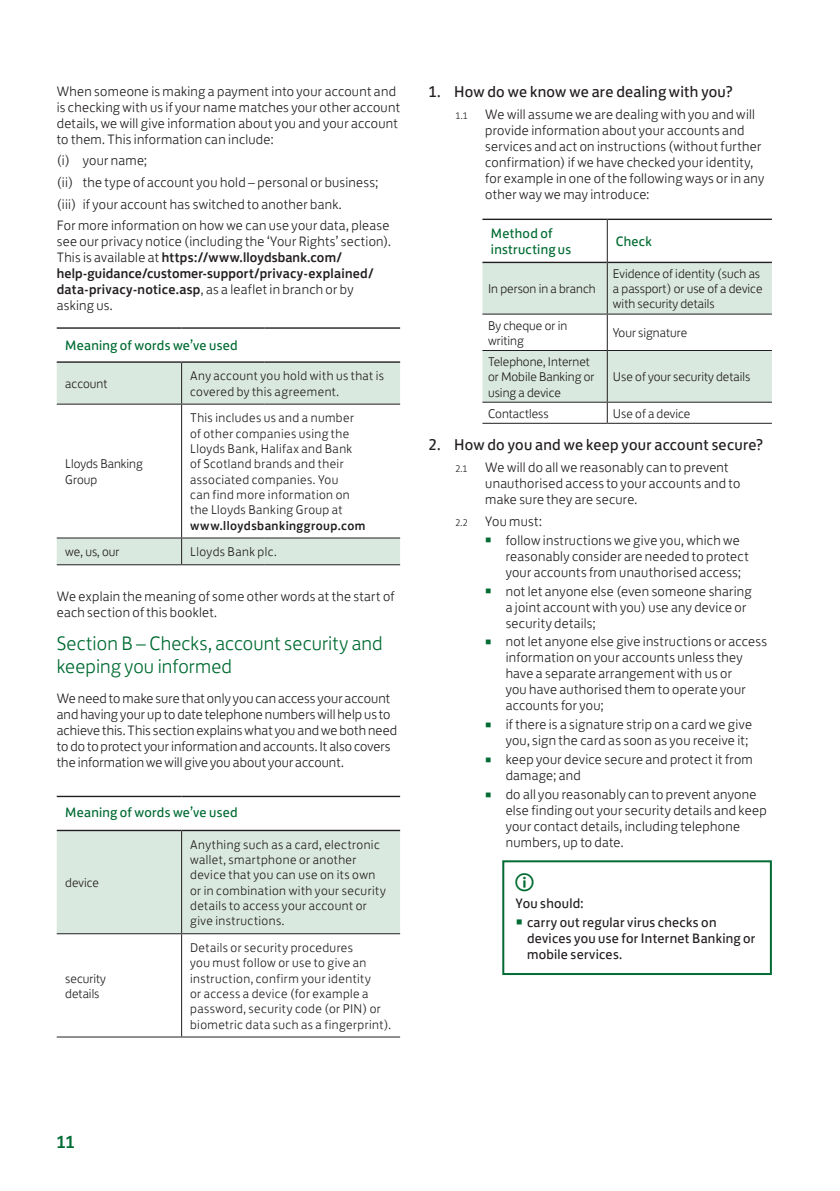
<style>
.page{position:relative;width:840px;height:1191px;background:#fff}
.page>*{position:absolute;margin:0;border:0;box-sizing:border-box;transform-origin:0 0}
.Page_Headline__Tier{font:300 20px/23px "Lloyds Bank Jack";letter-spacing:.005em;color:#006b32}
.t1{font:500 18px "Lloyds Bank Jack";color:#006b32}
.t2{font:16px "Lloyds Bank Jack";letter-spacing:.015em;color:#231f20}
.Tier_3_NumberedList{font:300 14px/16px "Lloyds Bank Jack";letter-spacing:.02em;color:#231f20}
.GreenBox_Heading{font:14px/16px "Lloyds Bank Jack";letter-spacing:.02em;color:#231f20}
.Table_Headline{font:14px/15.6px "Lloyds Bank Jack";letter-spacing:.02em;color:#006b32}
.Table_Light_Content{font:300 13px/15.2px "Lloyds Bank Jack";letter-spacing:.03em;color:#231f20}
.Table_Text_6_5{font:300 13px/15.2px "Lloyds Bank Jack";color:#231f20}
.t3{font:300 9.8px "Lloyds Bank Jack";color:#231f20}
.s1{font-weight:500}
.s2{font-size:9.8px}
.s3{font-size:21.6px;color:#006b32}
</style>
<div class="page">
<svg style="left:57px;top:363px;width:343px;height:201px"></svg>
<hr style="left:57px;top:327px;width:124px;height:2px;background:#231f20">
<hr style="left:181px;top:327px;width:83px;height:2px;background:#231f20">
<hr style="left:264px;top:327px;width:136px;height:2px;background:#231f20">
<hr style="left:57px;top:361px;width:124px;height:2px;background:#231f20">
<hr style="left:181px;top:361px;width:83px;height:2px;background:#231f20">
<hr style="left:264px;top:361px;width:136px;height:2px;background:#231f20">
<hr style="left:57px;top:403px;width:124px;height:1px;background:#231f20">
<hr style="left:181px;top:403px;width:83px;height:1px;background:#231f20">
<hr style="left:264px;top:403px;width:136px;height:1px;background:#231f20">
<hr style="left:57px;top:537px;width:124px;height:1px;background:#231f20">
<hr style="left:181px;top:537px;width:83px;height:1px;background:#231f20">
<hr style="left:264px;top:537px;width:136px;height:1px;background:#231f20">
<hr style="left:57px;top:564px;width:124px;height:1px;background:#231f20">
<hr style="left:181px;top:564px;width:83px;height:1px;background:#231f20">
<hr style="left:264px;top:564px;width:136px;height:1px;background:#231f20">
<hr style="left:181px;top:363px;width:1px;height:40px;background:#231f20">
<hr style="left:181px;top:404px;width:1px;height:133px;background:#231f20">
<svg style="left:181px;top:538px;width:1px;height:26px"></svg>
<svg style="left:57px;top:831px;width:343px;height:205px"></svg>
<hr style="left:57px;top:795px;width:124px;height:2px;background:#231f20">
<hr style="left:181px;top:795px;width:219px;height:2px;background:#231f20">
<hr style="left:57px;top:829px;width:124px;height:2px;background:#231f20">
<hr style="left:181px;top:829px;width:219px;height:2px;background:#231f20">
<hr style="left:57px;top:933px;width:124px;height:1px;background:#231f20">
<hr style="left:181px;top:933px;width:219px;height:1px;background:#231f20">
<hr style="left:57px;top:1036px;width:124px;height:1px;background:#231f20">
<hr style="left:181px;top:1036px;width:219px;height:1px;background:#231f20">
<hr style="left:181px;top:831px;width:1px;height:102px;background:#231f20">
<hr style="left:181px;top:934px;width:1px;height:102px;background:#231f20">
<svg style="left:482px;top:220px;width:289px;height:203px"></svg>
<svg style="left:482px;top:263px;width:289px;height:139px;fill:#dae9df"></svg>
<hr style="left:482px;top:219px;width:125px;height:1px;background:#231f20">
<hr style="left:607px;top:219px;width:164px;height:1px;background:#231f20">
<hr style="left:482px;top:262px;width:124px;height:1px;background:#231f20">
<hr style="left:607px;top:262px;width:164px;height:1px;background:#231f20">
<hr style="left:482px;top:313px;width:125px;height:1px;background:#231f20">
<hr style="left:607px;top:313px;width:164px;height:1px;background:#231f20">
<hr style="left:482px;top:350px;width:125px;height:1px;background:#231f20">
<hr style="left:607px;top:350px;width:164px;height:1px;background:#231f20">
<hr style="left:482px;top:402px;width:125px;height:1px;background:#231f20">
<hr style="left:607px;top:402px;width:164px;height:1px;background:#231f20">
<hr style="left:482px;top:423px;width:125px;height:1px;background:#231f20">
<hr style="left:607px;top:423px;width:164px;height:1px;background:#231f20">
<hr style="left:606px;top:220px;width:1px;height:42px;background:#231f20">
<hr style="left:606px;top:262px;width:1px;height:51px;background:#231f20">
<hr style="left:606px;top:314px;width:1px;height:36px;background:#231f20">
<hr style="left:606px;top:351px;width:1px;height:51px;background:#231f20">
<svg style="left:606px;top:403px;width:1px;height:20px"></svg>
<div style="left:502px;top:860px;width:269px;height:115px;border:2px solid #006b32"></div>
<p class="Tier_3_NumberedList" style="left:57px;top:81px;width:345px">When someone is making a payment into your account and is checking with us if your name matches your other account details, we will give information about you and your account to them. This information can include:</p>
<p class="Tier_3_NumberedList" style="left:57px;top:151px;width:92px">(i) your name;</p>
<p class="Tier_3_NumberedList" style="left:57px;top:173px;width:323px">(ii) the type of account you hold – personal or business;</p>
<p class="Tier_3_NumberedList" style="left:57px;top:194px;width:286px">(iii) if your account has switched to another bank.</p>
<p class="Tier_3_NumberedList" style="left:57px;top:216px;width:335px">For more information on how we can use your data, please see our privacy notice (including the ‘Your Rights’ section).<br>This is available at <span class="s1">https://www.lloydsbank.com/ help-guidance/customer-support/privacy-explained/ data-privacy-notice.asp</span>, as a leaflet in branch or by asking us.</p>
<p class="Table_Headline" style="left:65px;top:336px;width:174px">Meaning of words we’ve used</p>
<p class="Table_Text_6_5" style="left:65px;top:375px;width:44px">account</p>
<p class="Table_Light_Content" style="left:190px;top:367px;width:195px">Any account you hold with us that is covered by this agreement.</p>
<p class="Table_Text_6_5" style="left:65px;top:455px;width:77px">Lloyds Banking<br>Group</p>
<p class="Table_Light_Content" style="left:190px;top:409px;width:177px">This includes us and a number of other companies using the<br>Lloyds Bank, Halifax and Bank of Scotland brands and their associated companies. You<br>can find more information on the Lloyds Banking Group at <span class="s1">www.lloydsbankinggroup.com</span></p>
<p class="Table_Text_6_5" style="left:65px;top:543px;width:56px">we, us, our</p>
<p class="Table_Light_Content" style="left:190px;top:543px;width:88px">Lloyds Bank plc.</p>
<p class="Tier_3_NumberedList" style="left:57px;top:587px;width:339px">We explain the meaning of some other words at the start of each section of this booklet.</p>
<p class="Page_Headline__Tier" style="left:57px;top:630px;width:327px">Section B – Checks, account security and keeping you informed</p>
<p class="Tier_3_NumberedList" style="left:57px;top:689px;width:341px">We need to make sure that only you can access your account and having your up to date telephone numbers will help us to achieve this. This section explains what you and we both need to do to protect your information and accounts. It also covers the information we will give you about your account.</p>
<p class="Table_Headline" style="left:65px;top:803px;width:174px">Meaning of words we’ve used</p>
<p class="Table_Text_6_5" style="left:65px;top:873px;width:35px">device</p>
<p class="Table_Text_6_5" style="left:65px;top:969px;width:42px">security details</p>
<p class="Table_Light_Content" style="left:190px;top:835px;width:197px">Anything such as a card, electronic wallet, smartphone or another device that you can use on its own or in combination with your security details to access your account or give instructions.</p>
<p class="Table_Light_Content" style="left:190px;top:938px;width:202px">Details or security procedures<br>you must follow or use to give an instruction, confirm your identity<br>or access a device (for example a password, security code (or PIN) or biometric data such as a fingerprint).</p>
<p class="t2" style="left:428px;top:79px;width:305px">1. How do we know we are dealing with you?</p>
<p class="t3" style="left:455px;top:108px;width:14px">1.1</p>
<p class="Tier_3_NumberedList" style="left:485px;top:105px;width:280px">We will assume we are dealing with you and will provide information about your accounts and services and act on instructions (without further confirmation) if we have checked your identity, for example in one of the following ways or in any other way we may introduce:</p>
<p class="Table_Headline" style="left:490px;top:225px;width:82px">Method of instructing us</p>
<p class="Table_Headline" style="left:615px;top:232px;width:38px">Check</p>
<p class="Table_Text_6_5" style="left:488px;top:280px;width:109px">In person in a branch</p>
<p class="Table_Text_6_5" style="left:612px;top:264px;width:151px">Evidence of identity (such as a passport) or use of a device with security details</p>
<p class="Table_Text_6_5" style="left:488px;top:316px;width:81px">By cheque or in writing</p>
<p class="Table_Text_6_5" style="left:612px;top:324px;width:76px">Your signature</p>
<p class="Table_Text_6_5" style="left:488px;top:353px;width:108px">Telephone, Internet or Mobile Banking or using a device</p>
<p class="Table_Text_6_5" style="left:612px;top:368px;width:139px">Use of your security details</p>
<p class="Table_Text_6_5" style="left:488px;top:404px;width:62px">Contactless</p>
<p class="Table_Text_6_5" style="left:612px;top:404px;width:79px">Use of a device</p>
<p class="t2" style="left:428px;top:432px;width:336px">2. How do you and we keep your account secure?</p>
<p class="t3" style="left:455px;top:461px;width:14px">2.1</p>
<p class="Tier_3_NumberedList" style="left:485px;top:458px;width:256px">We will do all we reasonably can to prevent unauthorised access to your accounts and to make sure they are secure.</p>
<p class="Tier_3_NumberedList" style="left:455px;top:512px;width:88px"><span class="s2">2.2</span> You must:</p>
<p class="Tier_3_NumberedList" style="left:505px;top:530px;width:244px;text-indent:-21px"><span class="s3">•</span> follow instructions we give you, which we reasonably consider are needed to protect your accounts from unauthorised access;</p>
<p class="Tier_3_NumberedList" style="left:505px;top:581px;width:245px;text-indent:-21px"><span class="s3">•</span> not let anyone else (even someone sharing a joint account with you) use any device or security details;</p>
<p class="Tier_3_NumberedList" style="left:505px;top:632px;width:262px;text-indent:-21px"><span class="s3">•</span> not let anyone else give instructions or access information on your accounts unless they have a separate arrangement with us or<br>you have authorised them to operate your accounts for you;</p>
<p class="Tier_3_NumberedList" style="left:484px;top:715px;width:269px;text-align:right"><span class="s3">•</span> if there is a signature strip on a card we give you, sign the card as soon as you receive it;</p>
<p class="Tier_3_NumberedList" style="left:505px;top:750px;width:248px;text-indent:-21px"><span class="s3">•</span> keep your device secure and protect it from damage; and</p>
<p class="Tier_3_NumberedList" style="left:505px;top:785px;width:262px;text-indent:-21px"><span class="s3">•</span> do all you reasonably can to prevent anyone else finding out your security details and keep your contact details, including telephone numbers, up to date.</p>
<p class="GreenBox_Heading" style="left:515px;top:894px;width:69px">You should:</p>
<p class="GreenBox_Heading" style="left:526px;top:913px;width:230px;text-indent:-11px"><span class="s3">•</span> carry out regular virus checks on devices you use for Internet Banking or mobile services.</p>
<p class="t1" style="left:57px;top:1127px;width:20px">11</p>
</div>
